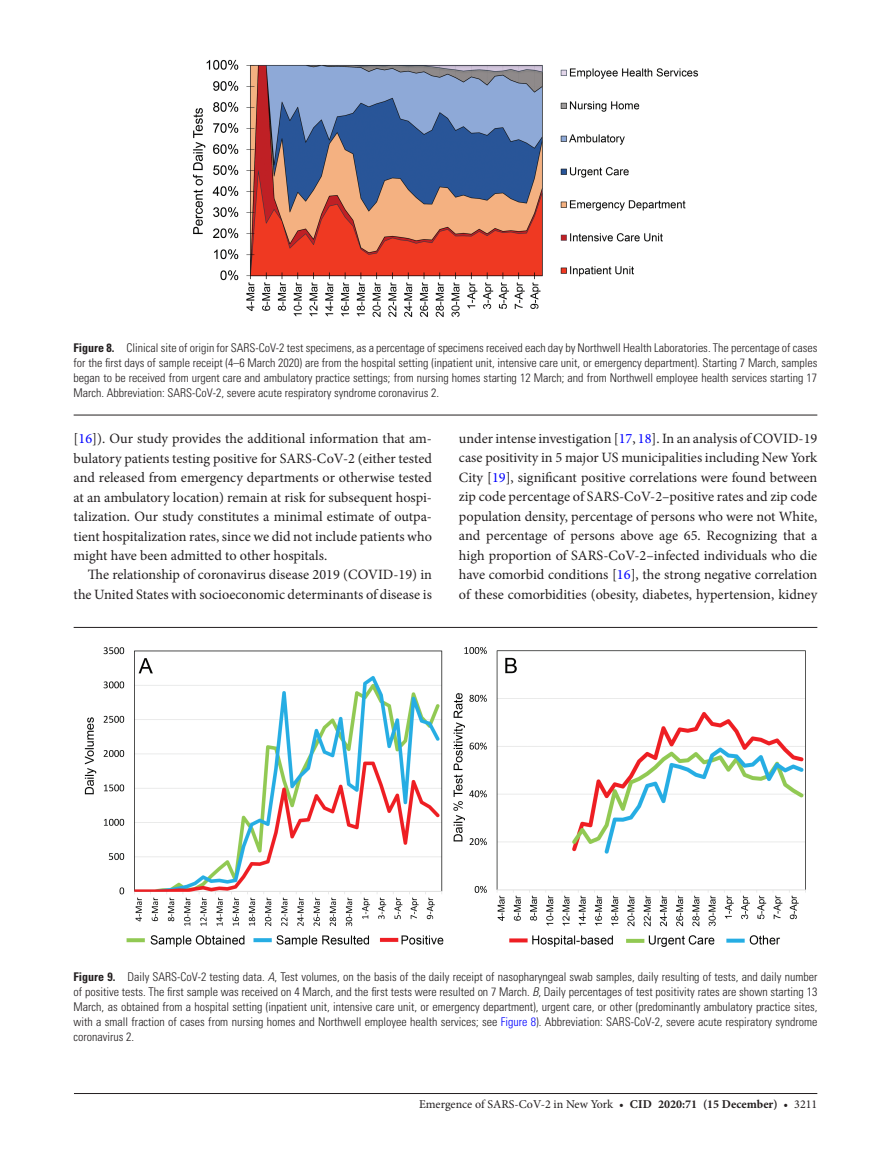
<style>
.page{position:relative;width:891px;height:1174px;background:#fff}
.page>*{position:absolute;margin:0;border:0;box-sizing:border-box;transform-origin:0 0}
.t1{font:14.25px/19.5px "Minion Pro";color:#231f20;text-align:justify}
.t2{font:300 condensed 12px/15px "Univers LT Std";color:#231f20;text-align:justify}
.t3{font:12px "Minion Pro";color:#231f20}
.s1{font-weight:700}
.s2{color:#00f}
.s3{font-style:italic}
</style>
<div class="page">
<hr style="left:74px;top:1093px;width:743px;height:1px;background:#231f20">
<hr style="left:74px;top:415px;width:743px;height:1px;background:#231f20">
<img style="left:193px;top:59px;width:505px;height:258px">
<hr style="left:74px;top:627px;width:743px;height:1px;background:#231f20">
<img style="left:85px;top:646px;width:721px;height:301px">
<p class="t2" style="left:74px;top:340px;width:745px"><span class="s1">Figure 8.</span> Clinical site of origin for SARS-CoV-2 test specimens, as a percentage of specimens received each day by Northwell Health Laboratories. The percentage of cases for the first days of sample receipt (4–6 March 2020) are from the hospital setting (inpatient unit, intensive care unit, or emergency department). Starting 7 March, samples began to be received from urgent care and ambulatory practice settings; from nursing homes starting 12 March; and from Northwell employee health services starting 17<br>March. Abbreviation: SARS-CoV-2, severe acute respiratory syndrome coronavirus 2.</p>
<p class="t1" style="left:74px;top:429px;width:360px">[<span class="s2">16</span>]). Our study provides the additional information that am&shy;bulatory patients testing positive for SARS-CoV-2 (either tested and released from emergency departments or otherwise tested at an ambulatory location) remain at risk for subsequent hospi&shy;talization. Our study constitutes a minimal estimate of outpa&shy;tient hospitalization rates, since we did not include patients who might have been admitted to other hospitals.</p>
<p class="t1" style="left:74px;top:565px;width:360px;text-align:right">The relationship of coronavirus disease 2019 (COVID-19) in the United States with socioeconomic determinants of disease is</p>
<p class="t1" style="left:459px;top:429px;width:360px">under intense investigation [<span class="s2">17</span>, <span class="s2">18</span>]. In an analysis of COVID-19 case positivity in 5 major US municipalities including New York City [<span class="s2">19</span>], significant positive correlations were found between zip code percentage of SARS-CoV-2–positive rates and zip code population density, percentage of persons who were not White, and percentage of persons above age 65. Recognizing that a high proportion of SARS-CoV-2–infected individuals who die have comorbid conditions [<span class="s2">16</span>], the strong negative correlation of these comorbidities (obesity, diabetes, hypertension, kidney</p>
<p class="t2" style="left:74px;top:969px;width:745px"><span class="s1">Figure 9.</span> Daily SARS-CoV-2 testing data. <span class="s3">A</span>, Test volumes, on the basis of the daily receipt of nasopharyngeal swab samples, daily resulting of tests, and daily number of positive tests. The first sample was received on 4 March, and the first tests were resulted on 7 March. <span class="s3">B</span>, Daily percentages of test positivity rates are shown starting 13<br>March, as obtained from a hospital setting (inpatient unit, intensive care unit, or emergency department), urgent care, or other (predominantly ambulatory practice sites, with a small fraction of cases from nursing homes and Northwell employee health services; see <span class="s2">Figure 8</span>). Abbreviation: SARS-CoV-2, severe acute respiratory syndrome coronavirus 2.</p>
<p class="t3" style="left:419px;top:1096px;width:400px">Emergence of SARS-CoV-2 in New York • <span class="s1">cid 2020:71 (15 December)</span> • 3211</p>
</div>
